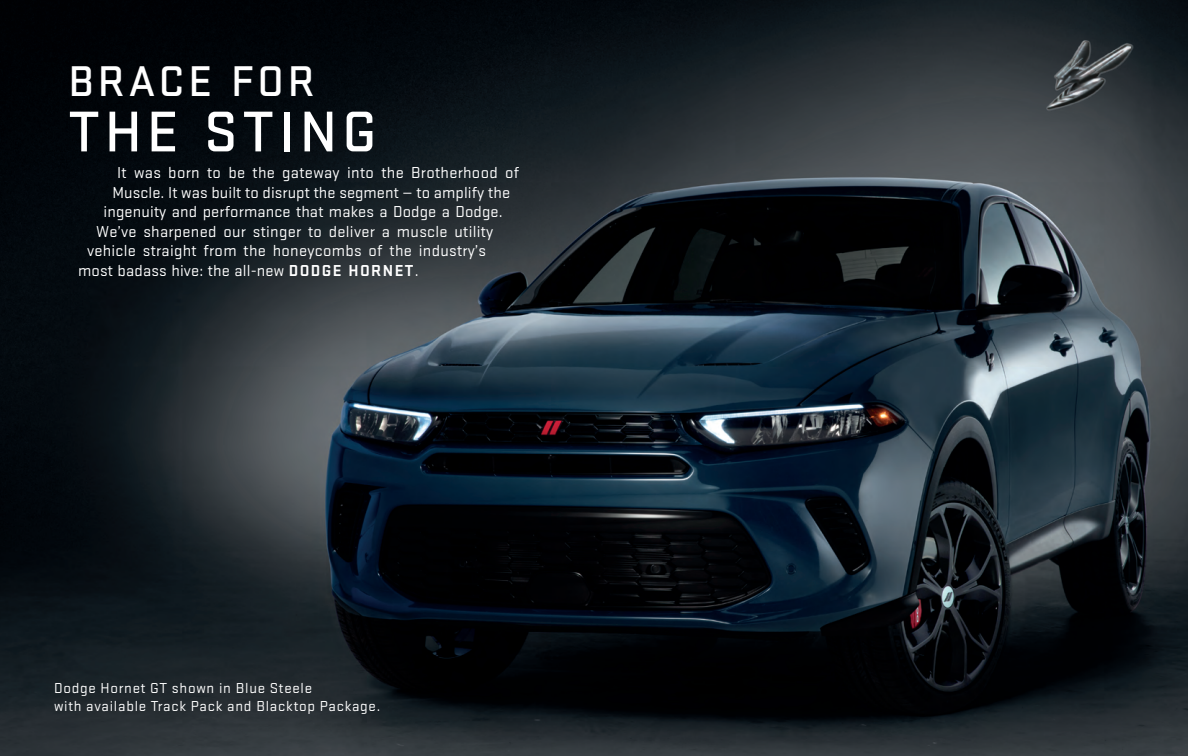
<style>
.page{position:relative;width:1188px;height:756px;background:#fff}
.page>*{position:absolute;margin:0;border:0;box-sizing:border-box;transform-origin:0 0}
.t1{font:500 59.7px "Stratum 1";letter-spacing:.085em;color:#fff}
.t2{font:500 44.7px "Stratum 1";letter-spacing:.085em;color:#fff}
.t3{font:16.5px "Stratum 1";letter-spacing:.015em;color:#fff}
.t4{font:15px/18px "Stratum 1";letter-spacing:.05em;color:#fff}
.s1{font-weight:700}
</style>
<div class="page">
<img style="left:0;top:0;width:1188px;height:756px">
<img style="left:1037px;top:37px;width:104px;height:75px">
<h2 class="t2" style="left:68px;top:51px;width:248px">BRACE FOR</h2>
<h1 class="t1" style="left:68px;top:91px;width:309px">THE STING</h1>
<p class="t3" style="left:117px;top:162px;width:404px">It was born to be the gateway into the Brotherhood of</p>
<p class="t3" style="left:113px;top:181px;width:399px">Muscle. It was built to disrupt the segment — to amplify the</p>
<p class="t3" style="left:104px;top:201px;width:401px">ingenuity and performance that makes a Dodge a Dodge.</p>
<p class="t3" style="left:96px;top:220px;width:399px">We’ve sharpened our stinger to deliver a muscle utility</p>
<p class="t3" style="left:87px;top:240px;width:401px">vehicle straight from the honeycombs of the industry’s</p>
<p class="t3" style="left:78px;top:259px;width:342px">most badass hive: the all-new <span class="s1">DODGE HORNET</span>.</p>
<p class="t4" style="left:54px;top:678px;width:328px">Dodge Hornet GT shown in Blue Steele<br>with available Track Pack and Blacktop Package.</p>
</div>
